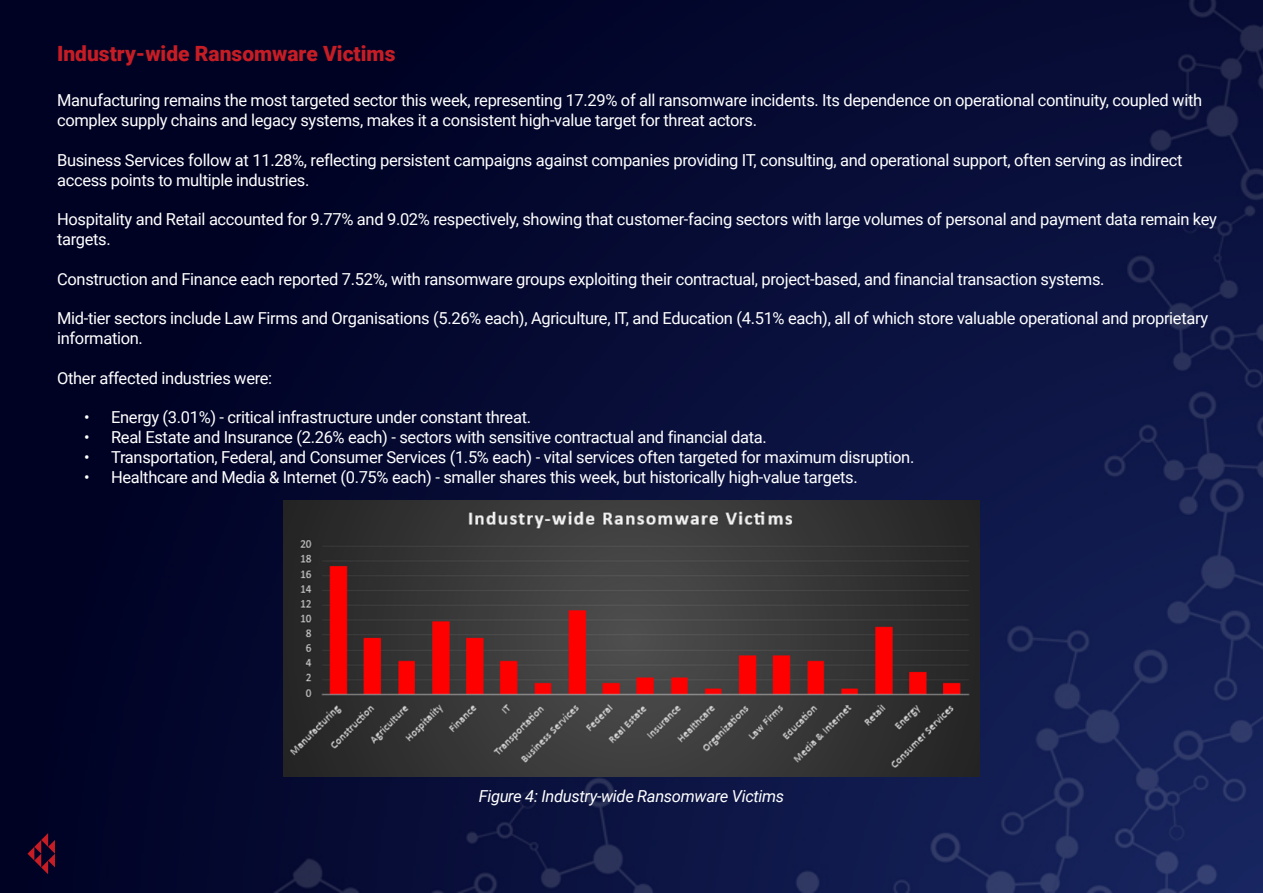
<style>
.page{position:relative;width:1263px;height:893px;background:#fff}
.page>*{position:absolute;margin:0;border:0;box-sizing:border-box;transform-origin:0 0}
.t1{font:900 21px "Roboto";color:#c61d25}
.t2{font:16.5px/19.8px "Roboto";letter-spacing:-.02em;color:#fff}
.t3{font:italic 16.5px "Roboto";letter-spacing:-.02em;color:#fff}
</style>
<div class="page">
<img style="left:0;top:0;width:1263px;height:893px">
<svg style="left:28px;top:833px;width:27px;height:41px"></svg>
<img style="left:283px;top:501px;width:697px;height:275px">
<p class="t1" style="left:57px;top:39px;width:340px">Industry-wide Ransomware Victims</p>
<p class="t2" style="left:57px;top:90px;width:1146px">Manufacturing remains the most targeted sector this week, representing 17.29% of all ransomware incidents. Its dependence on operational continuity, coupled with complex supply chains and legacy systems, makes it a consistent high-value target for threat actors.</p>
<p class="t2" style="left:57px;top:149px;width:1127px">Business Services follow at 11.28%, reflecting persistent campaigns against companies providing IT, consulting, and operational support, often serving as indirect access points to multiple industries.</p>
<p class="t2" style="left:57px;top:209px;width:1161px">Hospitality and Retail accounted for 9.77% and 9.02% respectively, showing that customer-facing sectors with large volumes of personal and payment data remain key targets.</p>
<p class="t2" style="left:57px;top:268px;width:1049px">Construction and Finance each reported 7.52%, with ransomware groups exploiting their contractual, project-based, and financial transaction systems.</p>
<p class="t2" style="left:57px;top:308px;width:1153px">Mid-tier sectors include Law Firms and Organisations (5.26% each), Agriculture, IT, and Education (4.51% each), all of which store valuable operational and proprietary information.</p>
<p class="t2" style="left:57px;top:367px;width:217px">Other affected industries were:</p>
<p class="t2" style="left:84px;top:407px;width:448px">• Energy (3.01%) - critical infrastructure under constant threat.</p>
<p class="t2" style="left:84px;top:427px;width:684px">• Real Estate and Insurance (2.26% each) - sectors with sensitive contractual and financial data.</p>
<p class="t2" style="left:84px;top:446px;width:832px">• Transportation, Federal, and Consumer Services (1.5% each) - vital services often targeted for maximum disruption.</p>
<p class="t2" style="left:84px;top:466px;width:775px">• Healthcare and Media &amp; Internet (0.75% each) - smaller shares this week, but historically high-value targets.</p>
<p class="t3" style="left:479px;top:784px;width:307px">Figure 4: Industry-wide Ransomware Victims</p>
</div>
